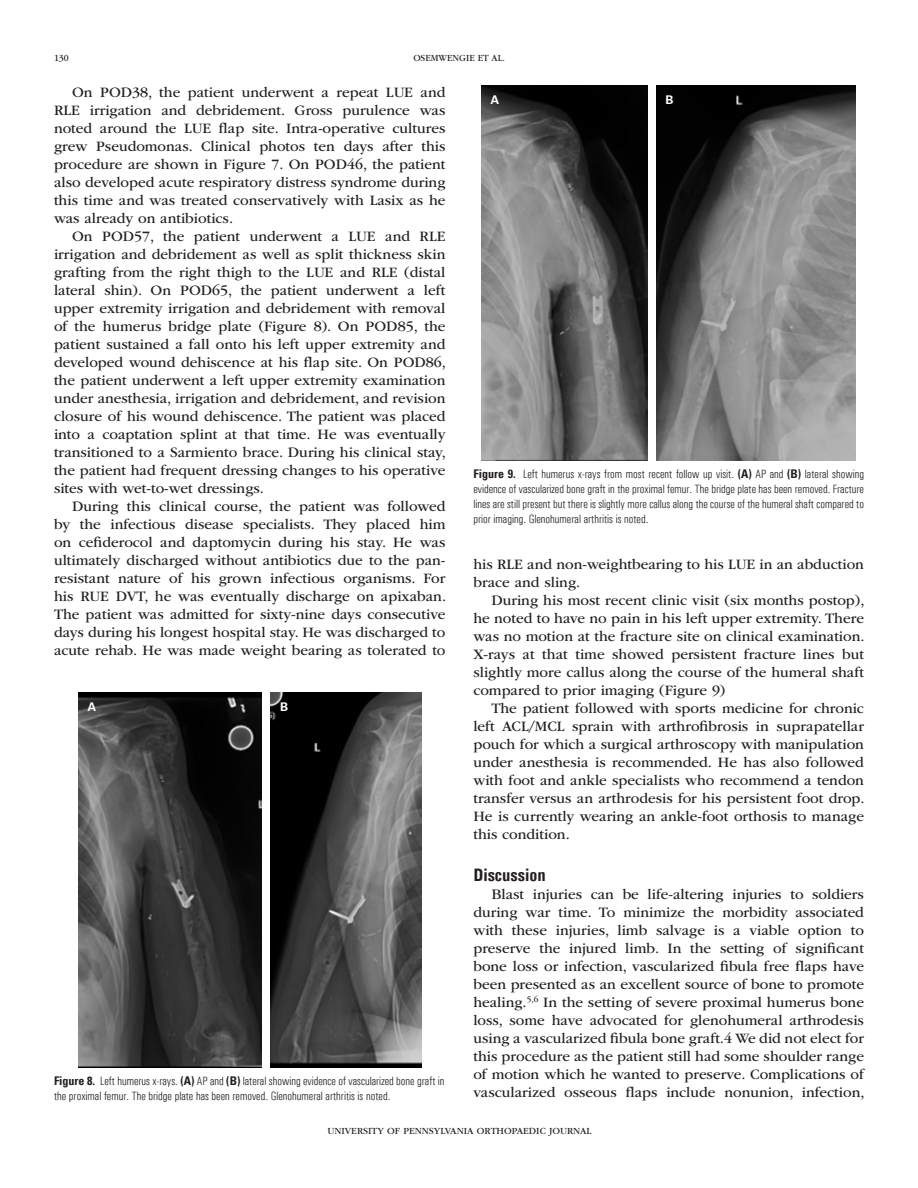
<style>
.page{position:relative;width:918px;height:1188px;background:#fff}
.page>*{position:absolute;margin:0;border:0;box-sizing:border-box;transform-origin:0 0}
.t1{font:700 18px "Univers Condensed";color:#231f20}
.t2{font:15px/18px "ITC Garamond Std";color:#231f20;text-align:justify}
.t3{font:300 condensed 12px/15px "Univers";color:#231f20}
.t4{font:700 12px "Univers 65";color:#fff}
.t5{font:9.75px "ITC Garamond Std";color:#231f20}
.t6{font:9.75px "ITC Garamond Std";color:#231f20;scale:.95 1}
.s1{font-family:"Univers LT";font-weight:700}
</style>
<div class="page">
<img style="left:78px;top:693px;width:184px;height:374px">
<img style="left:271px;top:693px;width:150px;height:374px">
<img style="left:481px;top:86px;width:166px;height:374px">
<img style="left:656px;top:86px;width:199px;height:374px">
<p class="t6" style="left:54px;top:52px;width:17px">130</p>
<p class="t6" style="left:413px;top:52px;width:98px">OSEMWENGIE ET AL.</p>
<p class="t2" style="left:54px;top:83px;width:393px;text-indent:18px">On POD38, the patient underwent a repeat LUE and RLE irrigation and debridement. Gross purulence was noted around the LUE flap site. Intra-operative cultures grew Pseudomonas. Clinical photos ten days after this procedure are shown in Figure 7. On POD46, the patient also developed acute respiratory distress syndrome during this time and was treated conservatively with Lasix as he was already on antibiotics.</p>
<p class="t2" style="left:54px;top:227px;width:394px;text-indent:18px">On POD57, the patient underwent a LUE and RLE irrigation and debridement as well as split thickness skin grafting from the right thigh to the LUE and RLE (distal lateral shin). On POD65, the patient underwent a left upper extremity irrigation and debridement with removal of the humerus bridge plate (Figure 8). On POD85, the patient sustained a fall onto his left upper extremity and developed wound dehiscence at his flap site. On POD86, the patient underwent a left upper extremity examination under anesthesia, irrigation and debridement, and revision closure of his wound dehiscence. The patient was placed into a coaptation splint at that time. He was eventually transitioned to a Sarmiento brace. During his clinical stay, the patient had frequent dressing changes to his operative sites with wet-to-wet dressings.</p>
<p class="t2" style="left:54px;top:497px;width:394px;text-indent:18px">During this clinical course, the patient was followed by the infectious disease specialists. They placed him on cefiderocol and daptomycin during his stay. He was ultimately discharged without antibiotics due to the pan&shy;resistant nature of his grown infectious organisms. For his RUE DVT, he was eventually discharge on apixaban.<br>The patient was admitted for sixty-nine days consecutive days during his longest hospital stay. He was discharged to acute rehab. He was made weight bearing as tolerated to</p>
<p class="t4" style="left:87px;top:699px;width:10px">A</p>
<p class="t4" style="left:280px;top:699px;width:10px">B</p>
<p class="t3" style="left:54px;top:1073px;width:392px"><span class="s1">Figure 8.</span> Left humerus x-rays. <span class="s1">(A)</span> AP and <span class="s1">(B)</span> lateral showing evidence of vascularized bone graft in the proximal femur. The bridge plate has been removed. Glenohumeral arthritis is noted.</p>
<p class="t4" style="left:490px;top:92px;width:10px">A</p>
<p class="t4" style="left:666px;top:92px;width:10px">B</p>
<p class="t3" style="left:473px;top:467px;width:392px;text-align:justify"><span class="s1">Figure 9.</span> Left humerus x-rays from most recent follow up visit. <span class="s1">(A)</span> AP and <span class="s1">(B)</span> lateral showing evidence of vascularized bone graft in the proximal femur. The bridge plate has been removed. Fracture lines are still present but there is slightly more callus along the course of the humeral shaft compared to prior imaging. Glenohumeral arthritis is noted.</p>
<p class="t2" style="left:473px;top:555px;width:392px">his RLE and non-weightbearing to his LUE in an abduction brace and sling.</p>
<p class="t2" style="left:473px;top:591px;width:393px;text-indent:18px">During his most recent clinic visit (six months postop), he noted to have no pain in his left upper extremity. There was no motion at the fracture site on clinical examination.<br>X-rays at that time showed persistent fracture lines but slightly more callus along the course of the humeral shaft compared to prior imaging (Figure 9)</p>
<p class="t2" style="left:473px;top:699px;width:393px;text-indent:18px">The patient followed with sports medicine for chronic left ACL/MCL sprain with arthrofibrosis in suprapatellar pouch for which a surgical arthroscopy with manipulation under anesthesia is recommended. He has also followed with foot and ankle specialists who recommend a tendon transfer versus an arthrodesis for his persistent foot drop.<br>He is currently wearing an ankle-foot orthosis to manage this condition.</p>
<p class="t1" style="left:473px;top:863px;width:74px">Discussion</p>
<p class="t2" style="left:473px;top:885px;width:393px;text-indent:18px">Blast injuries can be life-altering injuries to soldiers during war time. To minimize the morbidity associated with these injuries, limb salvage is a viable option to preserve the injured limb. In the setting of significant bone loss or infection, vascularized fibula free flaps have been presented as an excellent source of bone to promote healing.<sup>5,6</sup> In the setting of severe proximal humerus bone loss, some have advocated for glenohumeral arthrodesis using a vascularized fibula bone graft.4 We did not elect for this procedure as the patient still had some shoulder range of motion which he wanted to preserve. Complications of vascularized osseous flaps include nonunion, infection,</p>
<p class="t5" style="left:328px;top:1126px;width:266px">UNIVERSITY OF PENNSYLVANIA ORTHOPAEDIC JOURNAL</p>
</div>
